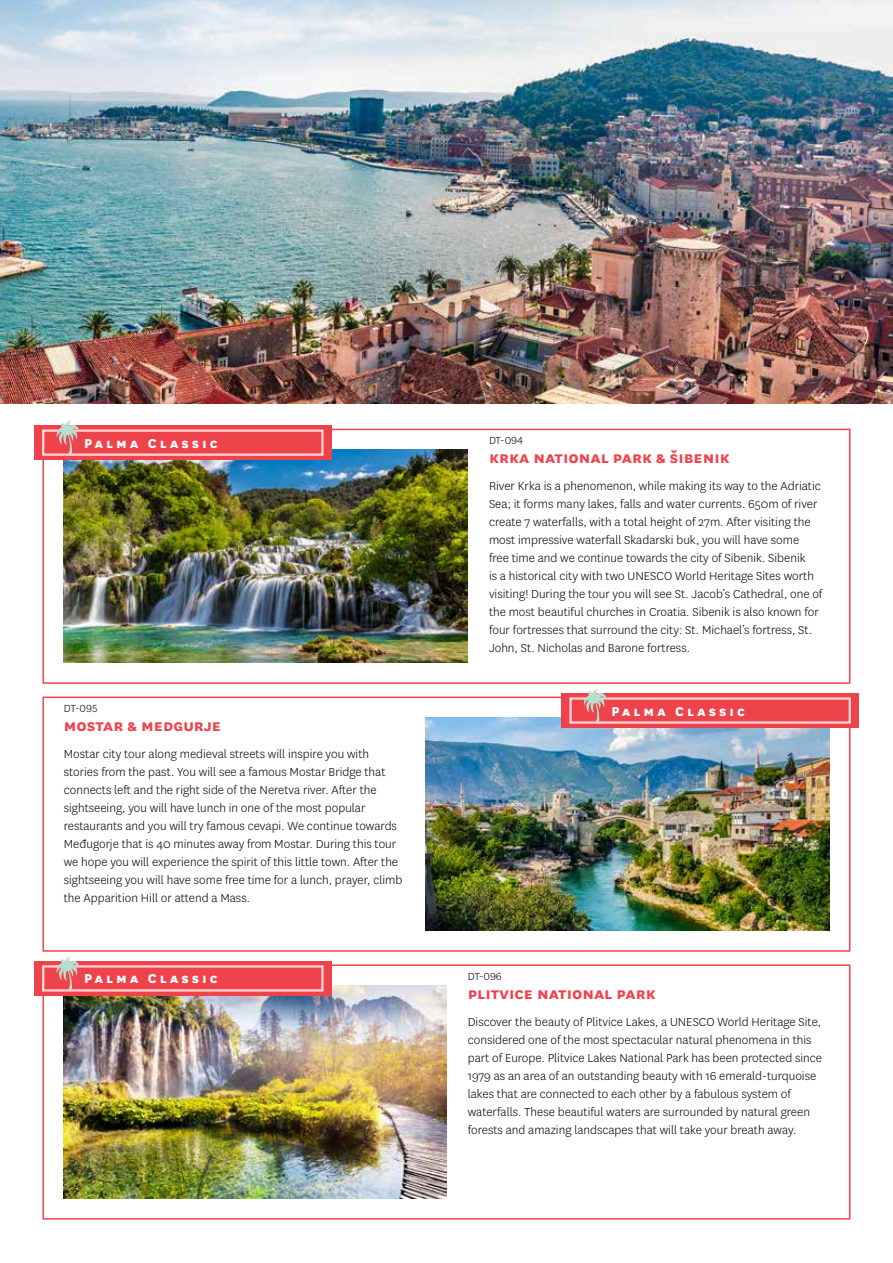
<style>
.page{position:relative;width:893px;height:1263px;background:#fff}
.page>*{position:absolute;margin:0;border:0;box-sizing:border-box;transform-origin:0 0}
.t1{font:700 18px "National";color:#ef434c}
.t2{font:800 15px "National";letter-spacing:.2em;color:#fff}
.t3{font:300 13.5px/18px "National";color:#000}
.t4{font:300 12px "National";color:#000}
</style>
<div class="page">
<img style="left:0;top:0;width:893px;height:404px">
<div style="left:43px;top:429px;width:807px;height:255px;border:2px solid #ef434c"></div>
<div style="left:43px;top:696px;width:807px;height:256px;border:2px solid #ef434c"></div>
<div style="left:43px;top:964px;width:807px;height:255px;border:2px solid #ef434c"></div>
<img style="left:64px;top:450px;width:404px;height:212px">
<img style="left:425px;top:718px;width:404px;height:212px">
<img style="left:64px;top:986px;width:382px;height:212px">
<svg style="left:561px;top:693px;width:298px;height:34px;background:#f0545d"></svg>
<svg style="left:570px;top:689px;width:281px;height:34px;background:#f06e74"></svg>
<div style="left:34px;top:426px;width:298px;height:34px;background:#ef434c"></div>
<svg style="left:42px;top:421px;width:281px;height:35px"></svg>
<svg style="left:34px;top:961px;width:298px;height:34px;background:#f0525a"></svg>
<svg style="left:42px;top:957px;width:281px;height:34px;background:#f06e75"></svg>
<p class="t2" style="left:84px;top:432px;width:135px">Palma Classic</p>
<p class="t4" style="left:489px;top:433px;width:36px">DT-094</p>
<h1 class="t1" style="left:489px;top:445px;width:242px">krka national park &amp; šibenik</h1>
<p class="t3" style="left:489px;top:476px;width:335px">River Krka is a phenomenon, while making its way to the Adriatic Sea; it forms many lakes, falls and water currents. 650m of river create 7 waterfalls, with a total height of 27m. After visiting the most impressive waterfall Skadarski buk, you will have some free time and we continue towards the city of Sibenik. Sibenik<br>is a historical city with two UNESCO World Heritage Sites worth visiting! During the tour you will see St. Jacob’s Cathedral, one of the most beautiful churches in Croatia. Sibenik is also known for four fortresses that surround the city: St. Michael’s fortress, St.<br>John, St. Nicholas and Barone fortress.</p>
<p class="t4" style="left:64px;top:700px;width:35px">DT-095</p>
<p class="t2" style="left:611px;top:700px;width:135px">Palma Classic</p>
<h1 class="t1" style="left:64px;top:713px;width:159px">mostar &amp; medgurje</h1>
<p class="t3" style="left:64px;top:744px;width:340px">Mostar city tour along medieval streets will inspire you with stories from the past. You will see a famous Mostar Bridge that connects left and the right side of the Neretva river. After the sightseeing, you will have lunch in one of the most popular restaurants and you will try famous cevapi. We continue towards Međugorje that is 40 minutes away from Mostar. During this tour we hope you will experience the spirit of this little town. After the sightseeing you will have some free time for a lunch, prayer, climb the Apparition Hill or attend a Mass.</p>
<p class="t2" style="left:84px;top:968px;width:135px">Palma Classic</p>
<p class="t4" style="left:468px;top:968px;width:36px">DT-096</p>
<h1 class="t1" style="left:468px;top:981px;width:190px">plitvice national park</h1>
<p class="t3" style="left:468px;top:1012px;width:356px">Discover the beauty of Plitvice Lakes, a UNESCO World Heritage Site, considered one of the most spectacular natural phenomena in this part of Europe. Plitvice Lakes National Park has been protected since 1979 as an area of an outstanding beauty with 16 emerald-turquoise lakes that are connected to each other by a fabulous system of waterfalls. These beautiful waters are surrounded by natural green forests and amazing landscapes that will take your breath away.</p>
</div>
